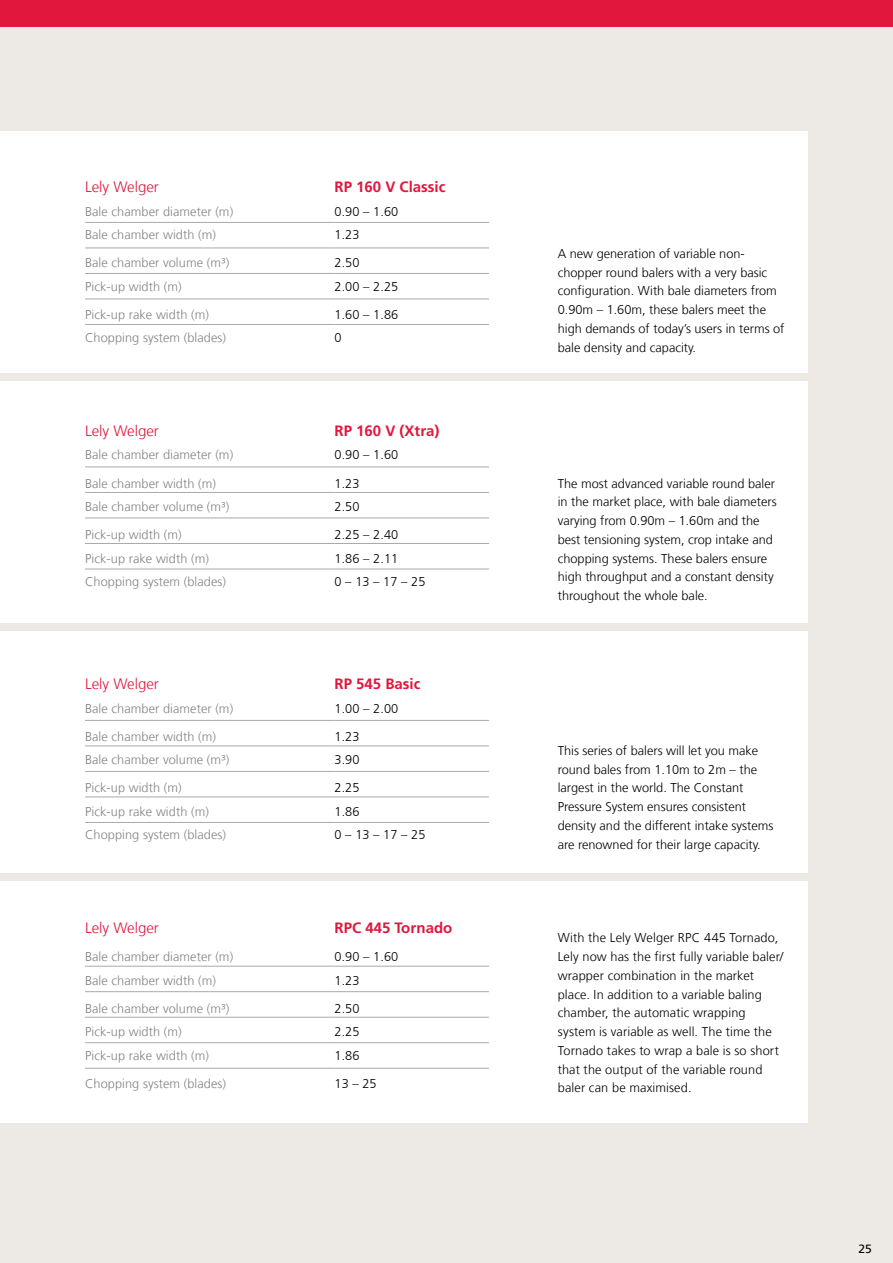
<style>
.page{position:relative;width:893px;height:1263px;background:#ede9e4}
.page>*{position:absolute;margin:0;border:0;box-sizing:border-box;transform-origin:0 0}
.t1{font:700 15px "Frutiger LT Com";color:#e1173d}
.t2{font:300 15px "Frutiger LT Com";color:#e1173d}
.t3{font:300 12.75px/18.8px "Frutiger LT Com";color:#000}
.t4{font:300 12.75px "Frutiger LT Com";letter-spacing:.005em;color:#808285}
.t5{font:12px "Frutiger LT Com";color:#000}
</style>
<div class="page">
<div style="left:0;top:132px;width:808px;height:241px;background:#fff"></div>
<div style="left:0;top:382px;width:808px;height:241px;background:#fff"></div>
<div style="left:0;top:631px;width:808px;height:242px;background:#fff"></div>
<div style="left:0;top:881px;width:808px;height:242px;background:#fff"></div>
<div style="left:0;top:0;width:893px;height:27px;background:#e1173d"></div>
<hr style="left:85px;top:222px;width:249px;height:1px;background:#a7a9ac">
<hr style="left:334px;top:222px;width:155px;height:1px;background:#a7a9ac">
<hr style="left:85px;top:248px;width:249px;height:1px;background:#a7a9ac">
<hr style="left:334px;top:248px;width:155px;height:1px;background:#a7a9ac">
<hr style="left:85px;top:273px;width:249px;height:1px;background:#a7a9ac">
<hr style="left:334px;top:273px;width:155px;height:1px;background:#a7a9ac">
<hr style="left:85px;top:299px;width:249px;height:1px;background:#a7a9ac">
<hr style="left:334px;top:299px;width:155px;height:1px;background:#a7a9ac">
<hr style="left:85px;top:324px;width:249px;height:1px;background:#a7a9ac">
<hr style="left:334px;top:324px;width:155px;height:1px;background:#a7a9ac">
<hr style="left:85px;top:467px;width:249px;height:1px;background:#a7a9ac">
<hr style="left:334px;top:467px;width:155px;height:1px;background:#a7a9ac">
<hr style="left:85px;top:492px;width:249px;height:1px;background:#a7a9ac">
<hr style="left:334px;top:492px;width:155px;height:1px;background:#a7a9ac">
<hr style="left:85px;top:518px;width:249px;height:1px;background:#a7a9ac">
<hr style="left:334px;top:518px;width:155px;height:1px;background:#a7a9ac">
<hr style="left:85px;top:543px;width:249px;height:1px;background:#a7a9ac">
<hr style="left:334px;top:543px;width:155px;height:1px;background:#a7a9ac">
<hr style="left:85px;top:569px;width:249px;height:1px;background:#a7a9ac">
<hr style="left:334px;top:569px;width:155px;height:1px;background:#a7a9ac">
<hr style="left:85px;top:720px;width:249px;height:1px;background:#a7a9ac">
<hr style="left:334px;top:720px;width:155px;height:1px;background:#a7a9ac">
<hr style="left:85px;top:746px;width:249px;height:1px;background:#a7a9ac">
<hr style="left:334px;top:746px;width:155px;height:1px;background:#a7a9ac">
<hr style="left:85px;top:771px;width:249px;height:1px;background:#a7a9ac">
<hr style="left:334px;top:771px;width:155px;height:1px;background:#a7a9ac">
<hr style="left:85px;top:797px;width:249px;height:1px;background:#a7a9ac">
<hr style="left:334px;top:797px;width:155px;height:1px;background:#a7a9ac">
<hr style="left:85px;top:822px;width:249px;height:1px;background:#a7a9ac">
<hr style="left:334px;top:822px;width:155px;height:1px;background:#a7a9ac">
<hr style="left:85px;top:966px;width:249px;height:1px;background:#a7a9ac">
<hr style="left:334px;top:966px;width:155px;height:1px;background:#a7a9ac">
<hr style="left:85px;top:991px;width:249px;height:1px;background:#a7a9ac">
<hr style="left:334px;top:991px;width:155px;height:1px;background:#a7a9ac">
<hr style="left:85px;top:1017px;width:249px;height:1px;background:#a7a9ac">
<hr style="left:334px;top:1017px;width:155px;height:1px;background:#a7a9ac">
<hr style="left:85px;top:1042px;width:249px;height:1px;background:#a7a9ac">
<hr style="left:334px;top:1042px;width:155px;height:1px;background:#a7a9ac">
<hr style="left:85px;top:1068px;width:249px;height:1px;background:#a7a9ac">
<hr style="left:334px;top:1068px;width:155px;height:1px;background:#a7a9ac">
<p class="t2" style="left:85px;top:178px;width:75px">Lely Welger</p>
<p class="t1" style="left:334px;top:178px;width:112px">RP 160 V Classic</p>
<p class="t4" style="left:85px;top:204px;width:150px">Bale chamber diameter (m)</p>
<p class="t3" style="left:334px;top:202px;width:65px">0.90 – 1.60</p>
<p class="t4" style="left:85px;top:227px;width:132px">Bale chamber width (m)</p>
<p class="t3" style="left:334px;top:225px;width:27px">1.23</p>
<p class="t4" style="left:85px;top:255px;width:146px">Bale chamber volume (m³)</p>
<p class="t3" style="left:334px;top:253px;width:27px">2.50</p>
<p class="t4" style="left:85px;top:279px;width:98px">Pick-up width (m)</p>
<p class="t3" style="left:334px;top:277px;width:65px">2.00 – 2.25</p>
<p class="t4" style="left:85px;top:307px;width:125px">Pick-up rake width (m)</p>
<p class="t3" style="left:334px;top:305px;width:65px">1.60 – 1.86</p>
<p class="t4" style="left:85px;top:330px;width:143px">Chopping system (blades)</p>
<p class="t3" style="left:334px;top:328px;width:9px">0</p>
<p class="t2" style="left:85px;top:422px;width:75px">Lely Welger</p>
<p class="t1" style="left:334px;top:422px;width:107px">RP 160 V (Xtra)</p>
<p class="t4" style="left:85px;top:448px;width:150px">Bale chamber diameter (m)</p>
<p class="t3" style="left:334px;top:446px;width:65px">0.90 – 1.60</p>
<p class="t4" style="left:85px;top:476px;width:132px">Bale chamber width (m)</p>
<p class="t3" style="left:334px;top:474px;width:27px">1.23</p>
<p class="t4" style="left:85px;top:499px;width:146px">Bale chamber volume (m³)</p>
<p class="t3" style="left:334px;top:497px;width:27px">2.50</p>
<p class="t4" style="left:85px;top:527px;width:98px">Pick-up width (m)</p>
<p class="t3" style="left:334px;top:525px;width:65px">2.25 – 2.40</p>
<p class="t4" style="left:85px;top:551px;width:125px">Pick-up rake width (m)</p>
<p class="t3" style="left:334px;top:549px;width:65px">1.86 – 2.11</p>
<p class="t4" style="left:85px;top:574px;width:143px">Chopping system (blades)</p>
<p class="t3" style="left:334px;top:572px;width:92px">0 – 13 – 17 – 25</p>
<p class="t2" style="left:85px;top:675px;width:75px">Lely Welger</p>
<p class="t1" style="left:334px;top:675px;width:87px">RP 545 Basic</p>
<p class="t4" style="left:85px;top:701px;width:150px">Bale chamber diameter (m)</p>
<p class="t3" style="left:334px;top:699px;width:65px">1.00 – 2.00</p>
<p class="t4" style="left:85px;top:729px;width:132px">Bale chamber width (m)</p>
<p class="t3" style="left:334px;top:727px;width:27px">1.23</p>
<p class="t4" style="left:85px;top:752px;width:146px">Bale chamber volume (m³)</p>
<p class="t3" style="left:334px;top:750px;width:27px">3.90</p>
<p class="t4" style="left:85px;top:780px;width:98px">Pick-up width (m)</p>
<p class="t3" style="left:334px;top:778px;width:27px">2.25</p>
<p class="t4" style="left:85px;top:804px;width:125px">Pick-up rake width (m)</p>
<p class="t3" style="left:334px;top:802px;width:27px">1.86</p>
<p class="t4" style="left:85px;top:827px;width:143px">Chopping system (blades)</p>
<p class="t3" style="left:334px;top:825px;width:92px">0 – 13 – 17 – 25</p>
<p class="t2" style="left:85px;top:919px;width:75px">Lely Welger</p>
<p class="t1" style="left:334px;top:919px;width:119px">RPC 445 Tornado</p>
<p class="t4" style="left:85px;top:949px;width:150px">Bale chamber diameter (m)</p>
<p class="t3" style="left:334px;top:947px;width:65px">0.90 – 1.60</p>
<p class="t4" style="left:85px;top:973px;width:132px">Bale chamber width (m)</p>
<p class="t3" style="left:334px;top:971px;width:27px">1.23</p>
<p class="t4" style="left:85px;top:1001px;width:146px">Bale chamber volume (m³)</p>
<p class="t3" style="left:334px;top:999px;width:27px">2.50</p>
<p class="t4" style="left:85px;top:1024px;width:98px">Pick-up width (m)</p>
<p class="t3" style="left:334px;top:1022px;width:27px">2.25</p>
<p class="t4" style="left:85px;top:1048px;width:125px">Pick-up rake width (m)</p>
<p class="t3" style="left:334px;top:1046px;width:27px">1.86</p>
<p class="t4" style="left:85px;top:1076px;width:143px">Chopping system (blades)</p>
<p class="t3" style="left:334px;top:1074px;width:44px">13 – 25</p>
<p class="t3" style="left:558px;top:244px;width:228px">A new generation of variable non&shy;chopper round balers with a very basic configuration. With bale diameters from 0.90m – 1.60m, these balers meet the high demands of today’s users in terms of bale density and capacity.</p>
<p class="t3" style="left:558px;top:474px;width:220px">The most advanced variable round baler in the market place, with bale diameters varying from 0.90m – 1.60m and the best tensioning system, crop intake and chopping systems. These balers ensure high throughput and a constant density throughout the whole bale.</p>
<p class="t3" style="left:558px;top:741px;width:217px">This series of balers will let you make round bales from 1.10m to 2m – the largest in the world. The Constant Pressure System ensures consistent density and the different intake systems are renowned for their large capacity.</p>
<p class="t3" style="left:558px;top:929px;width:227px">With the Lely Welger RPC 445 Tornado, Lely now has the first fully variable baler/ wrapper combination in the market place. In addition to a variable baling chamber, the automatic wrapping system is variable as well. The time the Tornado takes to wrap a bale is so short that the output of the variable round baler can be maximised.</p>
<p class="t5" style="left:858px;top:1241px;width:15px">25</p>
</div>
